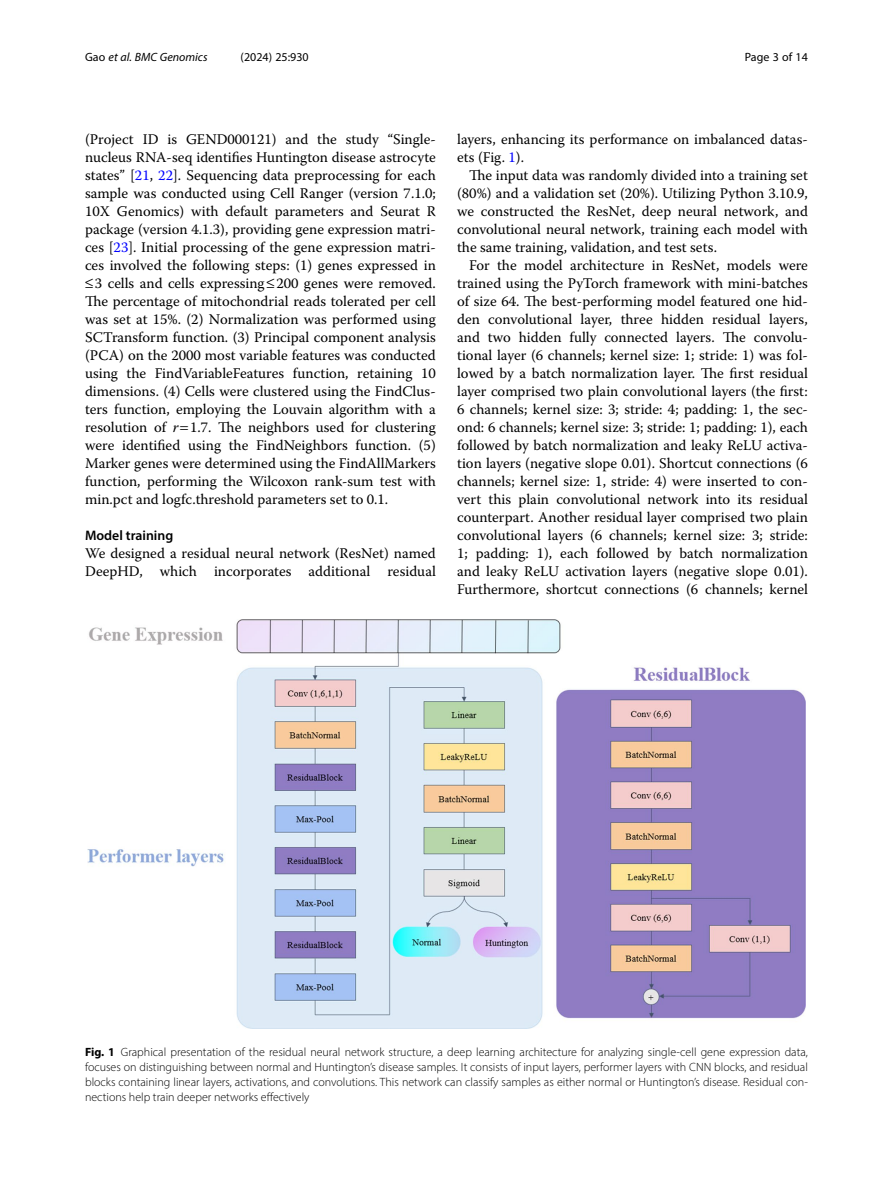
<style>
.page{position:relative;width:893px;height:1191px;background:#fff}
.page>*{position:absolute;margin:0;border:0;box-sizing:border-box;transform-origin:0 0}
.Body_Text_Indent{font:14.7px/18px "Warnock Pro";color:#000;text-align:justify}
.Body_Text{font:14.7px/18px "Warnock Pro";color:#000}
.Head_2{font:600 13.8px "Myriad Pro";color:#000}
.Figure_Caption{font:300 12px/15px "Myriad Pro";color:#000;text-align:justify}
.t1{font:12px "Myriad Pro";color:#000}
.t2{font:italic 12px "Myriad Pro";color:#000}
.s1{font-style:normal}
.s2{color:#00f}
.s3{font-style:italic}
.s4{font-weight:700}
</style>
<div class="page">
<img style="left:87px;top:619px;width:719px;height:410px">
<p class="t2" style="left:85px;top:50px;width:124px"><span class="s1">Gao</span> et al. BMC Genomics</p>
<p class="t1" style="left:241px;top:50px;width:70px">(2024) 25:930</p>
<p class="t1" style="left:745px;top:50px;width:65px">Page 3 of 14</p>
<p class="Body_Text" style="left:85px;top:130px;width:352px;text-align:justify">(Project ID is GEND000121) and the study “Single&shy;nucleus RNA-seq identifies Huntington disease astrocyte states” [<span class="s2">21</span>, <span class="s2">22</span>]. Sequencing data preprocessing for each sample was conducted using Cell Ranger (version 7.1.0; 10X Genomics) with default parameters and Seurat R package (version 4.1.3), providing gene expression matri&shy;ces [<span class="s2">23</span>]. Initial processing of the gene expression matri&shy;ces involved the following steps: (1) genes expressed in ≤3 cells and cells expressing≤200 genes were removed.<br>The percentage of mitochondrial reads tolerated per cell was set at 15%. (2) Normalization was performed using SCTransform function. (3) Principal component analysis (PCA) on the 2000 most variable features was conducted using the FindVariableFeatures function, retaining 10 dimensions. (4) Cells were clustered using the FindClus&shy;ters function, employing the Louvain algorithm with a resolution of <span class="s3">r</span> 1.7. The neighbors used for clustering were identified using the FindNeighbors function. (5)<br>Marker genes were determined using the FindAllMarkers function, performing the Wilcoxon rank-sum test with min.pct and logfc.threshold parameters set to 0.1.</p>
<p class="Head_2" style="left:85px;top:527px;width:90px">Model training</p>
<p class="Body_Text" style="left:85px;top:544px;width:352px">We designed a residual neural network (ResNet) named<br>DeepHD, which incorporates additional residual</p>
<p class="Body_Text" style="left:457px;top:130px;width:352px">layers, enhancing its performance on imbalanced datas&shy;ets (Fig. <span class="s2">1</span>).</p>
<p class="Body_Text_Indent" style="left:457px;top:166px;width:352px;text-indent:12px">The input data was randomly divided into a training set (80%) and a validation set (20%). Utilizing Python 3.10.9, we constructed the ResNet, deep neural network, and convolutional neural network, training each model with the same training, validation, and test sets.</p>
<p class="Body_Text_Indent" style="left:457px;top:256px;width:352px;text-indent:12px">For the model architecture in ResNet, models were trained using the PyTorch framework with mini-batches of size 64. The best-performing model featured one hid&shy;den convolutional layer, three hidden residual layers, and two hidden fully connected layers. The convolu&shy;tional layer (6 channels; kernel size: 1; stride: 1) was fol&shy;lowed by a batch normalization layer. The first residual layer comprised two plain convolutional layers (the first:<br>6 channels; kernel size: 3; stride: 4; padding: 1, the sec&shy;ond: 6 channels; kernel size: 3; stride: 1; padding: 1), each followed by batch normalization and leaky ReLU activa&shy;tion layers (negative slope 0.01). Shortcut connections (6 channels; kernel size: 1, stride: 4) were inserted to con&shy;vert this plain convolutional network into its residual counterpart. Another residual layer comprised two plain convolutional layers (6 channels; kernel size: 3; stride:<br>1; padding: 1), each followed by batch normalization and leaky ReLU activation layers (negative slope 0.01).<br>Furthermore, shortcut connections (6 channels; kernel</p>
<p class="Figure_Caption" style="left:85px;top:1044px;width:724px"><span class="s4">Fig. 1</span> Graphical presentation of the residual neural network structure, a deep learning architecture for analyzing single-cell gene expression data, focuses on distinguishing between normal and Huntington’s disease samples. It consists of input layers, performer layers with CNN blocks, and residual blocks containing linear layers, activations, and convolutions. This network can classify samples as either normal or Huntington’s disease. Residual con&shy;nections help train deeper networks effectively</p>
</div>
